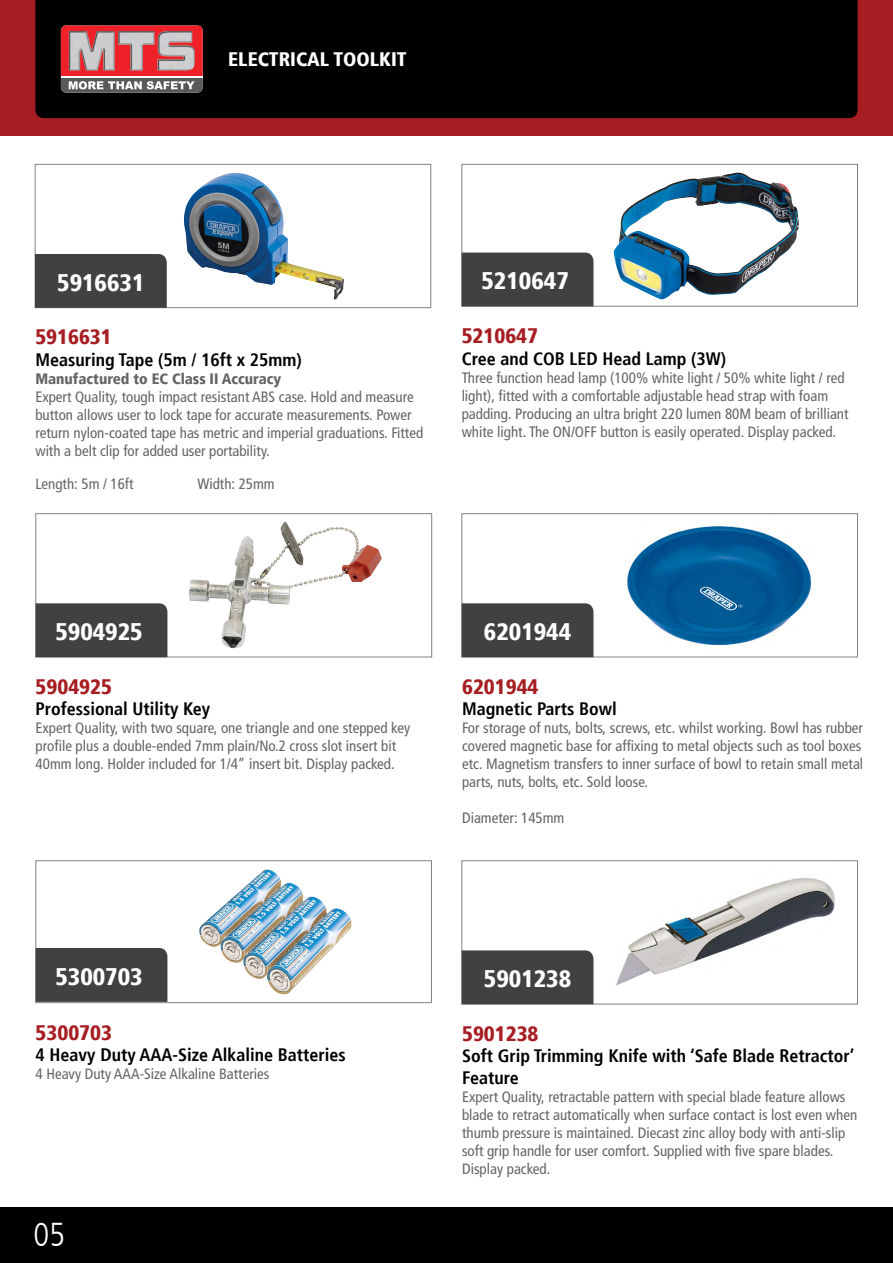
<style>
.page{position:relative;width:893px;height:1263px;background:#fff}
.page>*{position:absolute;margin:0;border:0;box-sizing:border-box;transform-origin:0 0}
.t1{font:300 condensed 33px "Frutiger LT";color:#fff}
.t2{font:900 condensed 24px "Frutiger";color:#fff}
.t3{font:900 condensed 21px "Frutiger";color:#a71e22}
.t4{font:900 condensed 19.5px "Frutiger";color:#fff}
.t5{font:700 condensed 18px/21.6px "Frutiger";color:#000}
.t6{font:condensed 15px/18px "Frutiger LT";color:#636466}
.t7{font:900 condensed 15px "Frutiger LT";color:#636466}
</style>
<div class="page">
<div style="left:0;top:0;width:893px;height:136px;background:#a71e22"></div>
<div style="left:0;top:1208px;width:893px;height:55px;background:#000"></div>
<div style="left:35px;top:0;width:823px;height:118px;background:#000"></div>
<svg style="left:61px;top:26px;width:142px;height:67px;background:#b95255"></svg>
<img style="left:118px;top:31px;width:37px;height:40px">
<img style="left:157px;top:31px;width:38px;height:40px">
<img style="left:69px;top:31px;width:46px;height:40px">
<hr style="left:61px;top:76px;width:142px;height:2px;background:#fff">
<img style="left:614px;top:173px;width:185px;height:127px">
<div style="left:462px;top:164px;width:396px;height:142px;border:1px solid #808285"></div>
<div style="left:462px;top:253px;width:131px;height:53px;background:#414042"></div>
<img style="left:184px;top:173px;width:160px;height:127px">
<div style="left:35px;top:164px;width:396px;height:144px;border:1px solid #808285"></div>
<div style="left:35px;top:254px;width:132px;height:54px;background:#414042"></div>
<img style="left:189px;top:521px;width:139px;height:128px">
<div style="left:36px;top:513px;width:396px;height:144px;border:1px solid #808285"></div>
<div style="left:36px;top:603px;width:131px;height:54px;background:#414042"></div>
<img style="left:199px;top:869px;width:153px;height:126px">
<div style="left:36px;top:860px;width:396px;height:143px;border:1px solid #808285"></div>
<div style="left:36px;top:948px;width:131px;height:54px;background:#414042"></div>
<img style="left:616px;top:878px;width:219px;height:108px">
<div style="left:462px;top:860px;width:396px;height:144px;border:1px solid #808285"></div>
<div style="left:462px;top:950px;width:131px;height:54px;background:#414042"></div>
<img style="left:627px;top:526px;width:187px;height:120px">
<div style="left:462px;top:513px;width:396px;height:144px;border:1px solid #808285"></div>
<div style="left:462px;top:603px;width:131px;height:54px;background:#414042"></div>
<h3 class="t4" style="left:228px;top:48px;width:180px">ELECTRICAL TOOLKIT</h3>
<h2 class="t2" style="left:57px;top:268px;width:89px">5916631</h2>
<h3 class="t3" style="left:35px;top:324px;width:78px">5916631</h3>
<p class="t5" style="left:35px;top:349px;width:268px">Measuring Tape (5m / 16ft x 25mm)</p>
<p class="t7" style="left:35px;top:370px;width:247px">Manufactured to EC Class II Accuracy</p>
<p class="t6" style="left:35px;top:388px;width:389px">Expert Quality, tough impact resistant ABS case. Hold and measure button allows user to lock tape for accurate measurements. Power return nylon-coated tape has metric and imperial graduations. Fitted with a belt clip for added user portability.</p>
<p class="t6" style="left:35px;top:475px;width:100px">Length: 5m / 16ft</p>
<p class="t6" style="left:197px;top:475px;width:79px">Width: 25mm</p>
<h2 class="t2" style="left:481px;top:267px;width:89px">5210647</h2>
<h3 class="t3" style="left:462px;top:323px;width:78px">5210647</h3>
<p class="t5" style="left:462px;top:348px;width:266px">Cree and COB LED Head Lamp (3W)</p>
<p class="t6" style="left:462px;top:369px;width:388px">Three function head lamp (100% white light / 50% white light / red light), fitted with a comfortable adjustable head strap with foam padding. Producing an ultra bright 220 lumen 80M beam of brilliant white light. The ON/OFF button is easily operated. Display packed.</p>
<h2 class="t2" style="left:55px;top:617px;width:89px">5904925</h2>
<h3 class="t3" style="left:36px;top:674px;width:78px">5904925</h3>
<p class="t5" style="left:36px;top:698px;width:176px">Professional Utility Key</p>
<p class="t6" style="left:36px;top:719px;width:376px">Expert Quality, with two square, one triangle and one stepped key profile plus a double-ended 7mm plain/No.2 cross slot insert bit<br>40mm long. Holder included for 1/4” insert bit. Display packed.</p>
<h2 class="t2" style="left:484px;top:617px;width:89px">6201944</h2>
<h3 class="t3" style="left:462px;top:674px;width:78px">6201944</h3>
<p class="t5" style="left:462px;top:698px;width:156px">Magnetic Parts Bowl</p>
<p class="t6" style="left:462px;top:719px;width:403px">For storage of nuts, bolts, screws, etc. whilst working. Bowl has rubber covered magnetic base for affixing to metal objects such as tool boxes etc. Magnetism transfers to inner surface of bowl to retain small metal parts, nuts, bolts, etc. Sold loose.</p>
<p class="t6" style="left:462px;top:809px;width:104px">Diameter: 145mm</p>
<h2 class="t2" style="left:55px;top:962px;width:89px">5300703</h2>
<h3 class="t3" style="left:36px;top:1020px;width:78px">5300703</h3>
<p class="t5" style="left:36px;top:1044px;width:312px">4 Heavy Duty AAA-Size Alkaline Batteries</p>
<p class="t6" style="left:36px;top:1065px;width:235px">4 Heavy Duty AAA-Size Alkaline Batteries</p>
<h1 class="t1" style="left:33px;top:1216px;width:33px">05</h1>
<h2 class="t2" style="left:484px;top:964px;width:89px">5901238</h2>
<h3 class="t3" style="left:462px;top:1021px;width:78px">5901238</h3>
<p class="t5" style="left:462px;top:1045px;width:394px">Soft Grip Trimming Knife with ‘Safe Blade Retractor’<br>Feature</p>
<p class="t6" style="left:462px;top:1088px;width:397px">Expert Quality, retractable pattern with special blade feature allows blade to retract automatically when surface contact is lost even when thumb pressure is maintained. Diecast zinc alloy body with anti-slip soft grip handle for user comfort. Supplied with five spare blades.<br>Display packed.</p>
</div>
